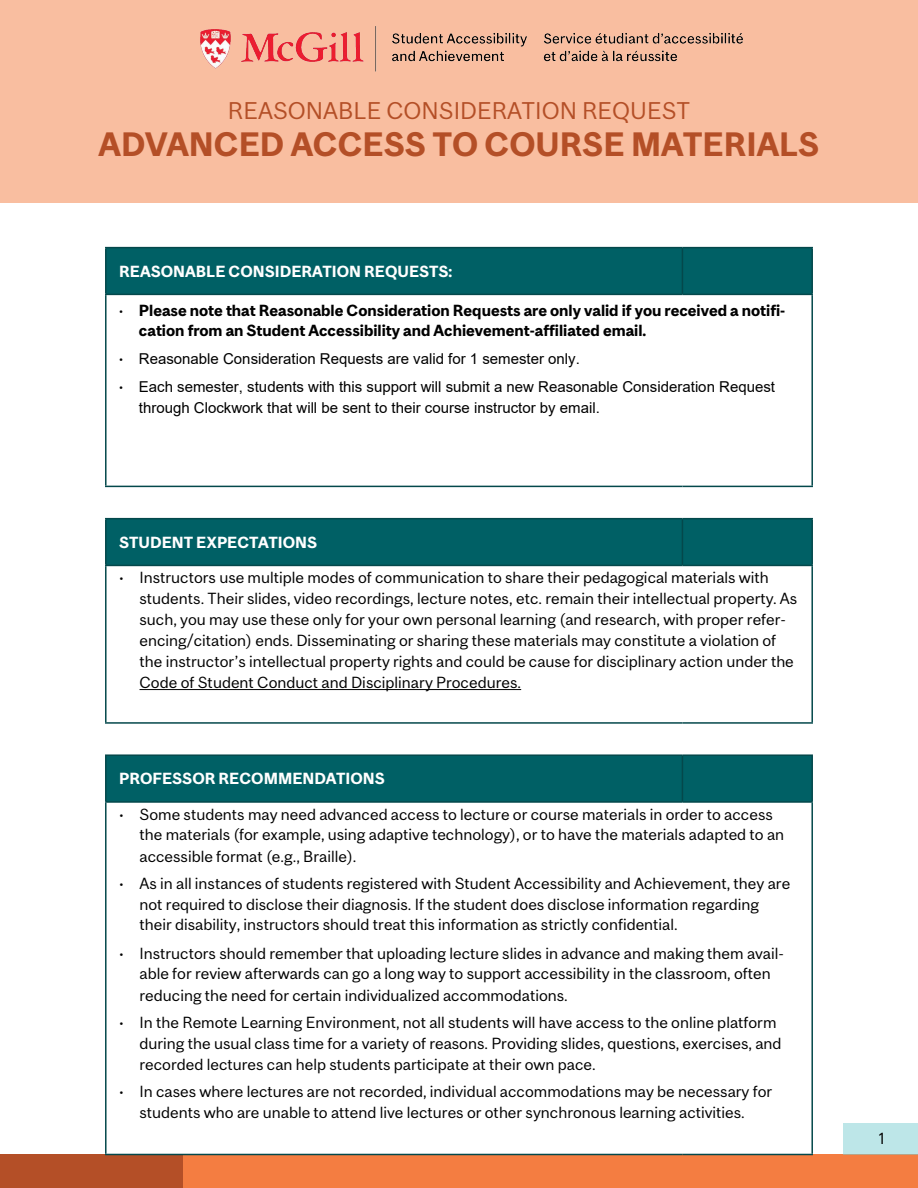
<style>
.page{position:relative;width:918px;height:1188px;background:#fff}
.page>*{position:absolute;margin:0;border:0;box-sizing:border-box;transform-origin:0 0}
.t1{font:700 31.5px "Mc Gill Sans";color:#b44f27}
.t2{font:22.5px "Mc Gill Sans";color:#b44f27}
.list{font:15px/21px "Mc Gill Sans";color:#000}
.list-2{font:15px/20.7px "Arial";color:#000}
.list-3{font:700 15px/20.5px "Mc Gill Sans";color:#000}
.Heading_Table{font:700 15px "Mc Gill Sans";color:#fff}
.s1{font-weight:400}
.s2{font-family:"Mc Gill Sans"}
</style>
<div class="page">
<div style="left:0;top:0;width:918px;height:203px;background:#f9bea0"></div>
<div style="left:183px;top:1155px;width:735px;height:33px;background:#f47d41"></div>
<div style="left:0;top:1155px;width:183px;height:33px;background:#b44f27"></div>
<div style="left:843px;top:1124px;width:75px;height:31px;background:#bde6e8"></div>
<div style="left:107px;top:248px;width:704px;height:46px;background:#006065"></div>
<hr style="left:105px;top:247px;width:577px;height:1px;background:#04484b">
<hr style="left:105px;top:248px;width:2px;height:46px;background:#04484b">
<hr style="left:682px;top:247px;width:131px;height:1px;background:#04484b">
<hr style="left:682px;top:248px;width:1px;height:46px;background:#04484b">
<hr style="left:811px;top:248px;width:2px;height:46px;background:#04484b">
<hr style="left:105px;top:294px;width:577px;height:1px;background:#04484b">
<hr style="left:682px;top:294px;width:131px;height:1px;background:#04484b">
<hr style="left:105px;top:295px;width:2px;height:191px;background:#04484b">
<hr style="left:811px;top:295px;width:2px;height:191px;background:#04484b">
<hr style="left:105px;top:486px;width:577px;height:1px;background:#04484b">
<hr style="left:682px;top:486px;width:131px;height:1px;background:#04484b">
<div style="left:107px;top:519px;width:704px;height:46px;background:#006065"></div>
<hr style="left:105px;top:518px;width:577px;height:1px;background:#04484b">
<hr style="left:105px;top:519px;width:2px;height:46px;background:#04484b">
<hr style="left:682px;top:518px;width:131px;height:1px;background:#04484b">
<hr style="left:682px;top:519px;width:1px;height:46px;background:#04484b">
<hr style="left:811px;top:519px;width:2px;height:46px;background:#04484b">
<hr style="left:105px;top:565px;width:577px;height:1px;background:#04484b">
<hr style="left:682px;top:565px;width:131px;height:1px;background:#04484b">
<hr style="left:105px;top:566px;width:2px;height:156px;background:#04484b">
<hr style="left:811px;top:566px;width:2px;height:156px;background:#04484b">
<hr style="left:105px;top:722px;width:577px;height:2px;background:#04484b">
<hr style="left:682px;top:722px;width:131px;height:2px;background:#04484b">
<hr style="left:140px;top:689px;width:381px;height:1px;background:#000">
<div style="left:107px;top:756px;width:704px;height:45px;background:#006065"></div>
<hr style="left:105px;top:754px;width:577px;height:2px;background:#04484b">
<hr style="left:105px;top:756px;width:2px;height:45px;background:#04484b">
<hr style="left:682px;top:754px;width:131px;height:2px;background:#04484b">
<hr style="left:682px;top:756px;width:1px;height:45px;background:#04484b">
<hr style="left:811px;top:756px;width:2px;height:45px;background:#04484b">
<hr style="left:105px;top:801px;width:577px;height:2px;background:#04484b">
<hr style="left:682px;top:801px;width:131px;height:2px;background:#04484b">
<hr style="left:105px;top:803px;width:2px;height:351px;background:#04484b">
<hr style="left:811px;top:803px;width:2px;height:351px;background:#04484b">
<hr style="left:105px;top:1154px;width:577px;height:1px;background:#04484b">
<hr style="left:682px;top:1154px;width:131px;height:1px;background:#04484b">
<img style="left:200px;top:26px;width:543px;height:46px">
<p class="t2" style="left:228px;top:96px;width:464px">REASONABLE CONSIDERATION REQUEST</p>
<p class="t1" style="left:99px;top:125px;width:722px">ADVANCED ACCESS TO COURSE MATERIALS</p>
<h2 class="Heading_Table" style="left:119px;top:262px;width:335px">REASONABLE CONSIDERATION REQUESTS:</h2>
<p class="list-3" style="left:139px;top:300px;width:648px;text-indent:-20px"><span class="s1">•</span> Please note that Reasonable Consideration Requests are only valid if you received a notifi&shy;cation from an Student Accessibility and Achievement-affiliated email.</p>
<p class="list-2" style="left:119px;top:348px;width:463px"><span class="s2">•</span> Reasonable Consideration Requests are valid for 1 semester only.</p>
<p class="list-2" style="left:139px;top:376px;width:638px;text-indent:-20px"><span class="s2">•</span> Each semester, students with this support will submit a new Reasonable Consideration Request through Clockwork that will be sent to their course instructor by email.</p>
<h2 class="Heading_Table" style="left:119px;top:533px;width:199px">STUDENT EXPECTATIONS</h2>
<p class="list" style="left:140px;top:567px;width:659px;text-indent:-20px">• Instructors use multiple modes of communication to share their pedagogical materials with students. Their slides, video recordings, lecture notes, etc. remain their intellectual property. As such, you may use these only for your own personal learning (and research, with proper refer&shy;encing/citation) ends. Disseminating or sharing these materials may constitute a violation of the instructor’s intellectual property rights and could be cause for disciplinary action under the Code of Student Conduct and Disciplinary Procedures.</p>
<h2 class="Heading_Table" style="left:119px;top:769px;width:267px">PROFESSOR RECOMMENDATIONS</h2>
<p class="list" style="left:140px;top:803px;width:646px;text-indent:-20px">• Some students may need advanced access to lecture or course materials in order to access the materials (for example, using adaptive technology), or to have the materials adapted to an accessible format (e.g., Braille).</p>
<p class="list" style="left:140px;top:873px;width:652px;text-indent:-20px">• As in all instances of students registered with Student Accessibility and Achievement, they are not required to disclose their diagnosis. If the student does disclose information regarding their disability, instructors should treat this information as strictly confidential.</p>
<p class="list" style="left:140px;top:942px;width:646px;text-indent:-20px">• Instructors should remember that uploading lecture slides in advance and making them avail&shy;able for review afterwards can go a long way to support accessibility in the classroom, often reducing the need for certain individualized accommodations.</p>
<p class="list" style="left:140px;top:1012px;width:644px;text-indent:-20px">• In the Remote Learning Environment, not all students will have access to the online platform during the usual class time for a variety of reasons. Providing slides, questions, exercises, and recorded lectures can help students participate at their own pace.</p>
<p class="list" style="left:119px;top:1081px;width:655px;text-align:center">• In cases where lectures are not recorded, individual accommodations may be necessary for students who are unable to attend live lectures or other synchronous learning activities.</p>
<p class="list" style="left:879px;top:1128px;width:8px">1</p>
</div>
